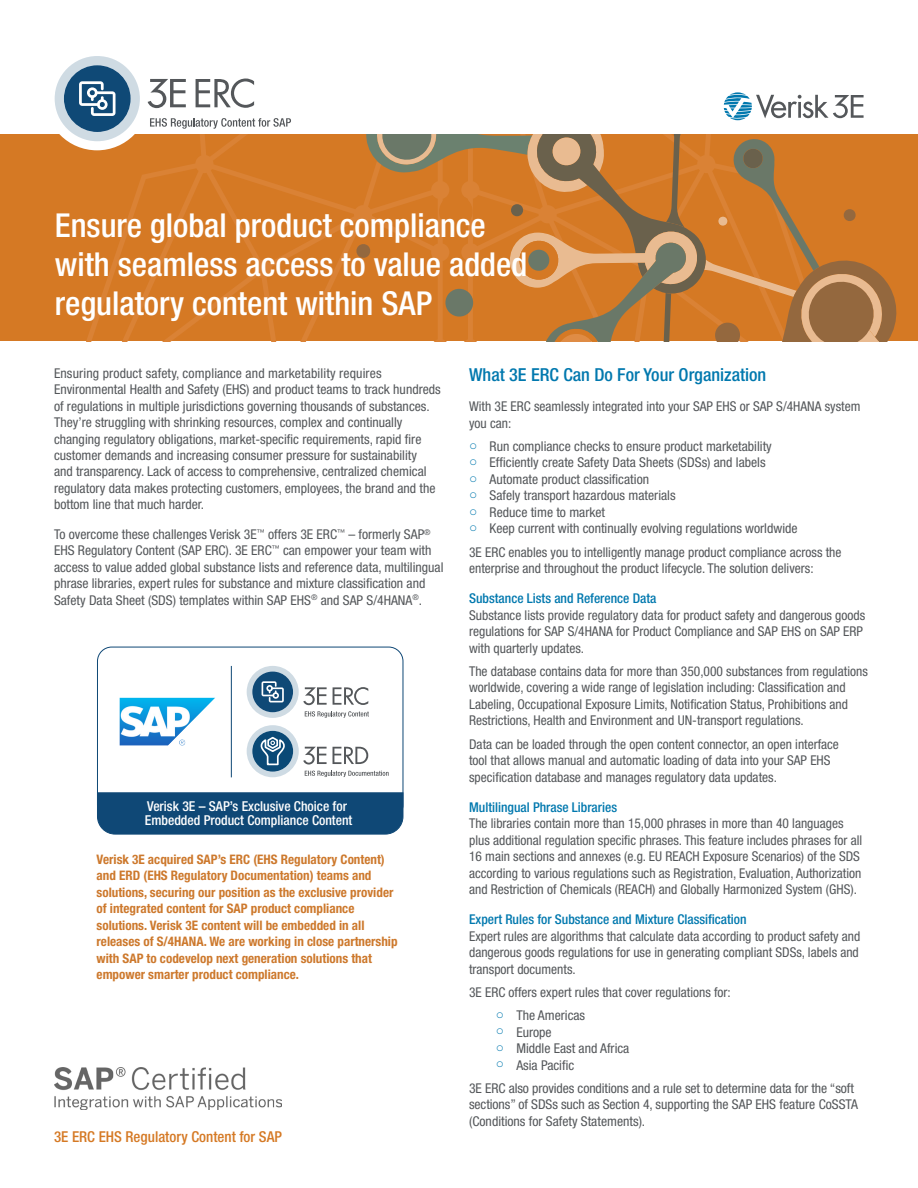
<style>
.page{position:relative;width:918px;height:1188px;background:#fff}
.page>*{position:absolute;margin:0;border:0;box-sizing:border-box;transform-origin:0 0}
.t1{font:500 condensed 33px/39px "Helvetica Neue LT Std";color:#fff}
.heading_2{font:500 condensed 17.85px "Helvetica Neue LT Std";color:#0078ae}
.t2{font:500 condensed 15px "Helvetica Neue LT Std";color:#d57924}
.t3{font:500 condensed 13.65px/13.6px "Helvetica Neue LT Std";color:#fff}
.copy{font:condensed 13.5px/16.5px "Helvetica Neue LT Std";color:#54575a}
.bullets{font:condensed 13.5px/16.5px "Helvetica Neue LT Std";letter-spacing:-.005em;color:#54575a}
.copy-2{font:500 condensed 13.5px "Helvetica Neue LT Std";color:#0078ae}
.t4{font:700 condensed 13.2px/16.5px "Helvetica Neue LT Std";color:#cd792d}
.s1{font-family:"Arial";font-stretch:normal;color:#0078ae}
</style>
<div class="page">
<div style="left:0;top:135px;width:918px;height:206px;background:#d57924"></div>
<svg style="left:82px;top:135px;width:274px;height:206px"></svg>
<svg style="left:327px;top:141px;width:10px;height:10px"></svg>
<svg style="left:356px;top:135px;width:541px;height:206px"></svg>
<div style="left:45px;top:46px;width:104px;height:104px;background:#fff;border-radius:50%"></div>
<svg style="left:724px;top:92px;width:140px;height:28px"></svg>
<div style="left:97px;top:647px;width:306px;height:173px;border:1px solid #0f4876;border-radius:14px"></div>
<svg style="left:247px;top:666px;width:122px;height:52px"></svg>
<svg style="left:247px;top:725px;width:142px;height:52px"></svg>
<hr style="left:231px;top:666px;width:1px;height:111px;background:#0f4876">
<img style="left:119px;top:697px;width:96px;height:49px">
<div style="left:97px;top:792px;width:307px;height:43px;background:#0f4876"></div>
<svg style="left:148px;top:79px;width:38px;height:29px"></svg>
<svg style="left:196px;top:79px;width:58px;height:29px"></svg>
<svg style="left:150px;top:118px;width:141px;height:11px"></svg>
<svg style="left:55px;top:56px;width:85px;height:85px"></svg>
<img style="left:54px;top:1067px;width:228px;height:43px">
<p class="t1" style="left:55px;top:206px;width:474px">Ensure global product compliance with seamless access to value added regulatory content within SAP</p>
<p class="copy" style="left:54px;top:365px;width:388px">Ensuring product safety, compliance and marketability requires Environmental Health and Safety (EHS) and product teams to track hundreds of regulations in multiple jurisdictions governing thousands of substances.<br>They’re struggling with shrinking resources, complex and continually changing regulatory obligations, market-specific requirements, rapid fire customer demands and increasing consumer pressure for sustainability<br>and transparency. Lack of access to comprehensive, centralized chemical regulatory data makes protecting customers, employees, the brand and the bottom line that much harder.</p>
<p class="copy" style="left:54px;top:526px;width:391px">To overcome these challenges Verisk 3E<sup>™</sup> offers 3E ERC<sup>™</sup> – formerly SAP<sup>® </sup>EHS Regulatory Content (SAP ERC). 3E ERC<sup>™</sup> can empower your team with access to value added global substance lists and reference data, multilingual phrase libraries, expert rules for substance and mixture classification and Safety Data Sheet (SDS) templates within SAP EHS<sup>®</sup> and SAP S/4HANA<sup>®</sup>.</p>
<p class="t3" style="left:145px;top:799px;width:209px">Verisk 3E – SAP’s Exclusive Choice for<br>Embedded Product Compliance Content</p>
<p class="t4" style="left:97px;top:851px;width:303px">Verisk 3E acquired SAP’s ERC (EHS Regulatory Content) and ERD (EHS Regulatory Documentation) teams and solutions, securing our position as the exclusive provider of integrated content for SAP product compliance solutions. Verisk 3E content will be embedded in all releases of S/4HANA. We are working in close partnership with SAP to codevelop next generation solutions that empower smarter product compliance.</p>
<p class="t2" style="left:54px;top:1128px;width:229px">3E ERC EHS Regulatory Content for SAP</p>
<p class="heading_2" style="left:469px;top:364px;width:299px">What 3E ERC Can Do For Your Organization</p>
<p class="copy" style="left:469px;top:398px;width:393px">With 3E ERC seamlessly integrated into your SAP EHS or SAP S/4HANA system you can:</p>
<p class="copy" style="left:469px;top:438px;width:304px"><span class="s1">○</span> Run compliance checks to ensure product marketability</p>
<p class="copy" style="left:469px;top:454px;width:298px"><span class="s1">○</span> Efficiently create Safety Data Sheets (SDSs) and labels</p>
<p class="copy" style="left:469px;top:471px;width:182px"><span class="s1">○</span> Automate product classification</p>
<p class="copy" style="left:469px;top:487px;width:208px"><span class="s1">○</span> Safely transport hazardous materials</p>
<p class="copy" style="left:469px;top:504px;width:138px"><span class="s1">○</span> Reduce time to market</p>
<p class="copy" style="left:469px;top:520px;width:330px"><span class="s1">○</span> Keep current with continually evolving regulations worldwide</p>
<p class="copy" style="left:469px;top:543px;width:374px">3E ERC enables you to intelligently manage product compliance across the enterprise and throughout the product lifecycle. The solution delivers:</p>
<p class="copy-2" style="left:469px;top:590px;width:189px">Substance Lists and Reference Data</p>
<p class="copy" style="left:469px;top:606px;width:398px">Substance lists provide regulatory data for product safety and dangerous goods regulations for SAP S/4HANA for Product Compliance and SAP EHS on SAP ERP with quarterly updates.</p>
<p class="copy" style="left:469px;top:663px;width:400px">The database contains data for more than 350,000 substances from regulations worldwide, covering a wide range of legislation including: Classification and Labeling, Occupational Exposure Limits, Notification Status, Prohibitions and Restrictions, Health and Environment and UN-transport regulations.</p>
<p class="copy" style="left:469px;top:735px;width:371px">Data can be loaded through the open content connector, an open interface tool that allows manual and automatic loading of data into your SAP EHS specification database and manages regulatory data updates.</p>
<p class="copy-2" style="left:469px;top:799px;width:150px">Multilingual Phrase Libraries</p>
<p class="copy" style="left:469px;top:815px;width:395px">The libraries contain more than 15,000 phrases in more than 40 languages plus additional regulation specific phrases. This feature includes phrases for all 16 main sections and annexes (e.g. EU REACH Exposure Scenarios) of the SDS according to various regulations such as Registration, Evaluation, Authorization and Restriction of Chemicals (REACH) and Globally Harmonized System (GHS).</p>
<p class="copy-2" style="left:469px;top:911px;width:279px">Expert Rules for Substance and Mixture Classification</p>
<p class="copy" style="left:469px;top:927px;width:393px;text-align:justify">Expert rules are algorithms that calculate data according to product safety and dangerous goods regulations for use in generating compliant SDSs, labels and transport documents.</p>
<p class="copy" style="left:469px;top:984px;width:263px">3E ERC offers expert rules that cover regulations for:</p>
<p class="copy" style="left:496px;top:1007px;width:91px"><span class="s1">○</span> The Americas</p>
<p class="copy" style="left:496px;top:1023px;width:57px"><span class="s1">○</span> Europe</p>
<p class="copy" style="left:496px;top:1040px;width:135px"><span class="s1">○</span> Middle East and Africa</p>
<p class="copy" style="left:496px;top:1056px;width:80px"><span class="s1">○</span> Asia Pacific</p>
<p class="bullets" style="left:469px;top:1080px;width:390px">3E ERC also provides conditions and a rule set to determine data for the “soft sections” of SDSs such as Section 4, supporting the SAP EHS feature CoSSTA (Conditions for Safety Statements).</p>
</div>
